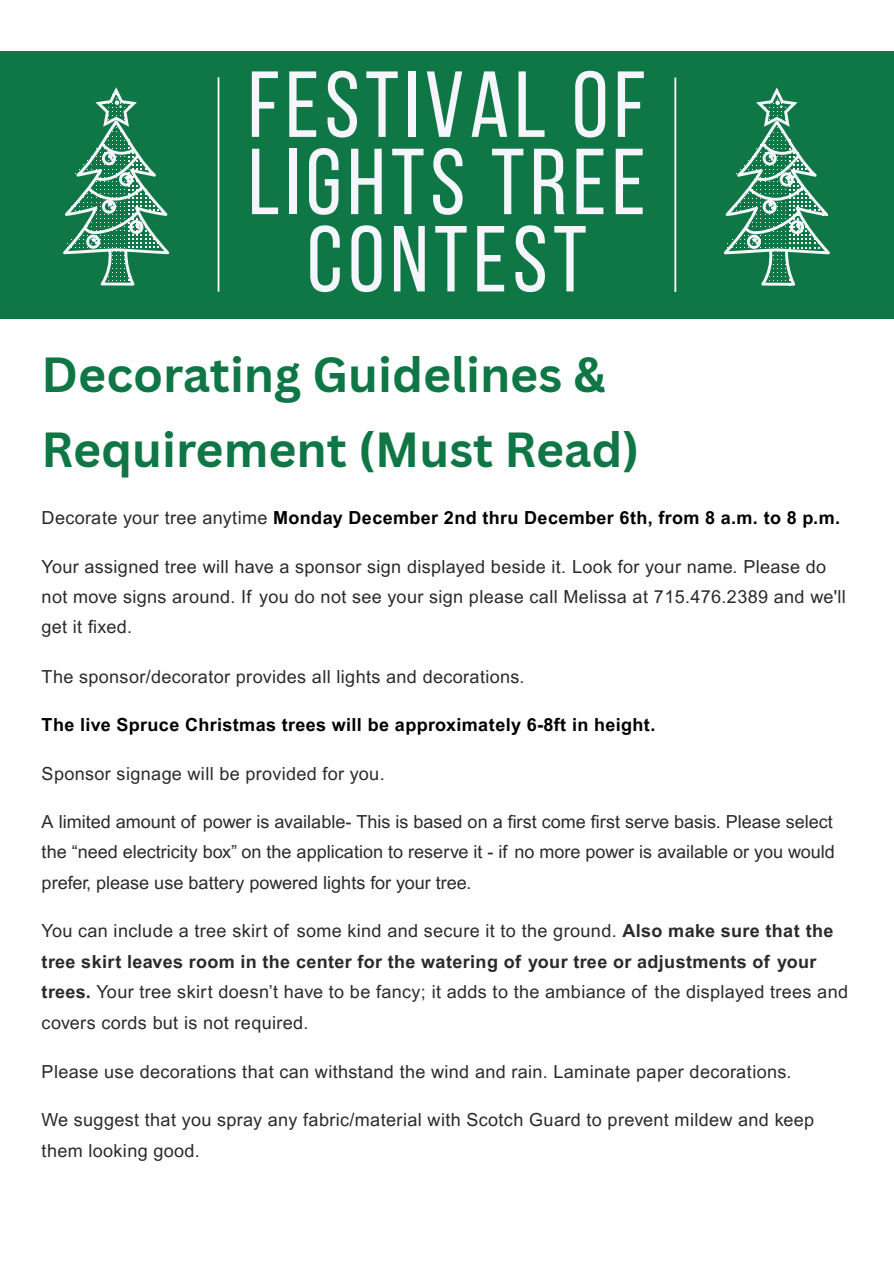
<style>
.page{position:relative;width:894px;height:1263px;background:#fff}
.page>*{position:absolute;margin:0;border:0;box-sizing:border-box;transform-origin:0 0}
.t1{font:93.45px/77.2px "Bebas Neue";letter-spacing:.06em;color:#f4f6fc;text-align:center}
.t2{font:700 48px/75.3px "Canva Sans";color:#0f7645}
.t3{font:18px/30.3px "Arial MT Pro";letter-spacing:.02em;color:#2a2a2a}
.t4{font:700 18px "Arial MT Pro";letter-spacing:.02em;color:#000}
.s1{font-weight:400;color:#2a2a2a}
.s2{font-weight:700}
</style>
<div class="page">
<div style="left:0;top:51px;width:893px;height:267px;background:#0f7645"></div>
<svg style="left:723px;top:87px;width:106px;height:199px"></svg>
<hr style="left:674px;top:78px;width:2px;height:214px;background:#fff">
<svg style="left:63px;top:87px;width:106px;height:199px"></svg>
<hr style="left:217px;top:77px;width:2px;height:215px;background:#fff">
<p class="t1" style="left:248px;top:75px;width:399px">FESTIVAL OF<br>LIGHTS TREE<br>CONTEST</p>
<h1 class="t2" style="left:42px;top:335px;width:599px">Decorating Guidelines &amp;<br>Requirement (Must Read)</h1>
<p class="t4" style="left:42px;top:511px;width:799px"><span class="s1">Decorate your tree anytime</span> Monday December 2nd thru December 6th, from 8 a.m. to 8 p.m.</p>
<p class="t3" style="left:42px;top:553px;width:805px">Your assigned tree will have a sponsor sign displayed beside it. Look for your name. Please do not move signs around. If you do not see your sign please call Melissa at 715.476.2389 and we'll get it fixed.</p>
<p class="t3" style="left:42px;top:664px;width:484px">The sponsor/decorator provides all lights and decorations.</p>
<h3 class="t4" style="left:42px;top:718px;width:615px">The live Spruce Christmas trees will be approximately 6-8ft in height.</h3>
<p class="t3" style="left:42px;top:760px;width:344px">Sponsor signage will be provided for you.</p>
<p class="t3" style="left:42px;top:809px;width:794px;text-align:justify">A limited amount of power is available- This is based on a fi rst come fi rst serve basis. Please select the “need electricity box” on the application to reserve it - if no more power is available or you would prefer, please use battery powered lights for your tree.</p>
<p class="t3" style="left:42px;top:918px;width:807px;line-height:30.8px">You can include a tree skirt of some kind and secure it to the ground. <span class="s2">Also make sure that the tree skirt leaves room in the center for the watering of your tree or adjustments of your trees.</span> Your tree skirt doesn’t have to be fancy; it adds to the ambiance of the displayed trees and covers cords but is not required.</p>
<p class="t3" style="left:42px;top:1059px;width:751px">Please use decorations that can withstand the wind and rain. Laminate paper decorations.</p>
<p class="t3" style="left:42px;top:1107px;width:773px">We suggest that you spray any fabric/material with Scotch Guard to prevent mildew and keep them looking good.</p>
</div>
